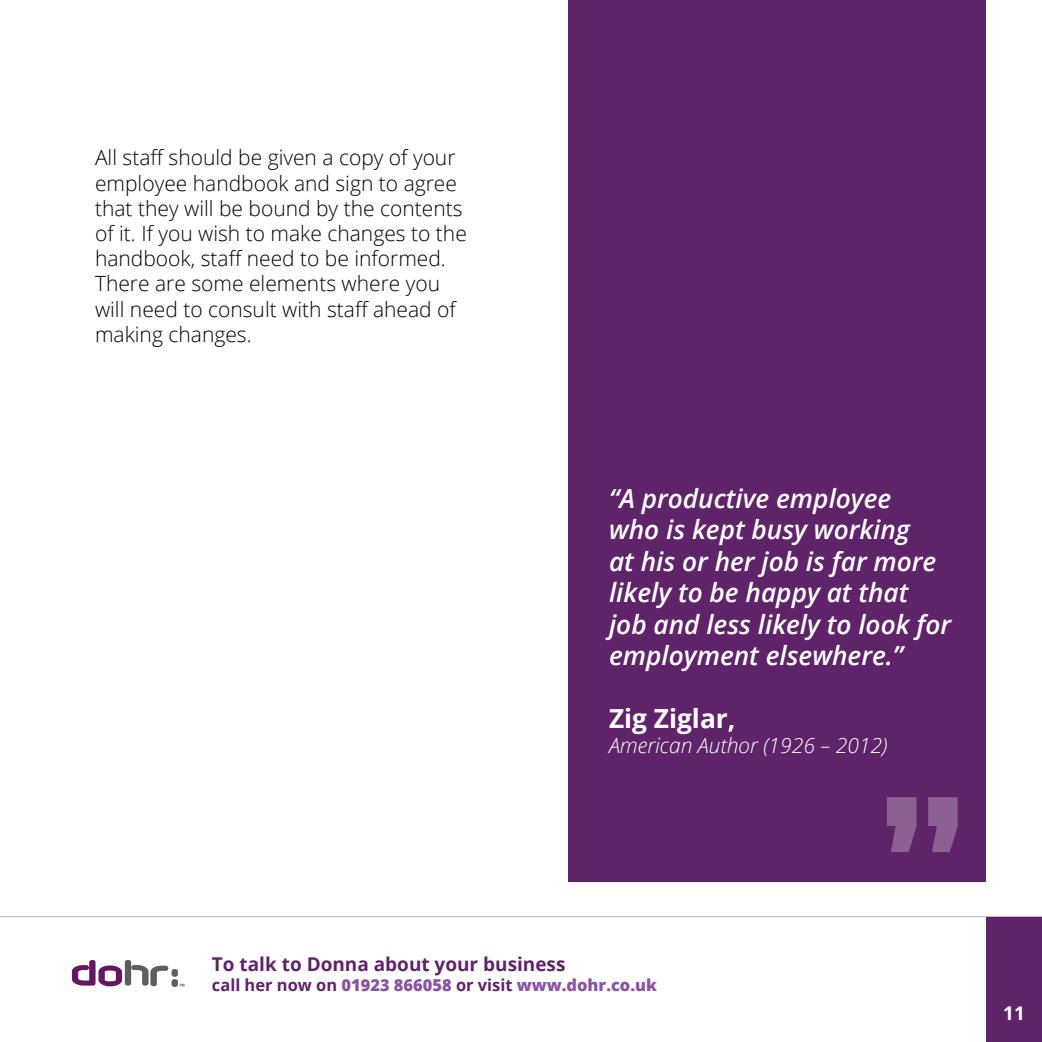
<style>
.page{position:relative;width:1042px;height:1042px;background:#fff}
.page>*{position:absolute;margin:0;border:0;box-sizing:border-box;transform-origin:0 0}
.t1{font:italic 600 26.25px/31.5px "Open Sans";color:#fff}
.t2{font:700 26.25px "Open Sans";color:#fff}
.t3{font:300 21px/25.2px "Open Sans";color:#000}
.t4{font:italic 300 21px "Open Sans";color:#fff}
.t5{font:700 18.9px "Open Sans";color:#5f2369}
.t6{font:700 18.9px "Open Sans";color:#fff}
.t7{font:800 16.45px "Open Sans";color:#8a54a2}
.s1{font-weight:700;color:#5f2369}
</style>
<div class="page">
<hr style="left:0;top:916px;width:1042px;height:1px;background:#5f2369">
<div style="left:986px;top:917px;width:56px;height:125px;background:#5f2369"></div>
<div style="left:568px;top:0;width:418px;height:882px;background:#5f2369"></div>
<svg style="left:887px;top:797px;width:70px;height:55px"></svg>
<img style="left:72px;top:960px;width:113px;height:27px">
<p class="t3" style="left:95px;top:144px;width:373px">All staff should be given a copy of your employee handbook and sign to agree that they will be bound by the contents of it. If you wish to make changes to the handbook, staff need to be informed.<br>There are some elements where you will need to consult with staff ahead of making changes.</p>
<p class="t1" style="left:609px;top:482px;width:344px">“A productive employee<br>who is kept busy working<br>at his or her job is far more likely to be happy at that job and less likely to look for employment elsewhere.”</p>
<p class="t2" style="left:609px;top:700px;width:128px">Zig Ziglar,</p>
<p class="t4" style="left:609px;top:731px;width:280px">American Author (1926 – 2012)</p>
<p class="t5" style="left:212px;top:951px;width:355px">To talk to Donna about your business</p>
<p class="t7" style="left:212px;top:972px;width:446px"><span class="s1">call her now on</span> 01923 866058 <span class="s1">or visit</span> www.dohr.co.uk</p>
<p class="t6" style="left:1003px;top:999px;width:23px">11</p>
</div>
